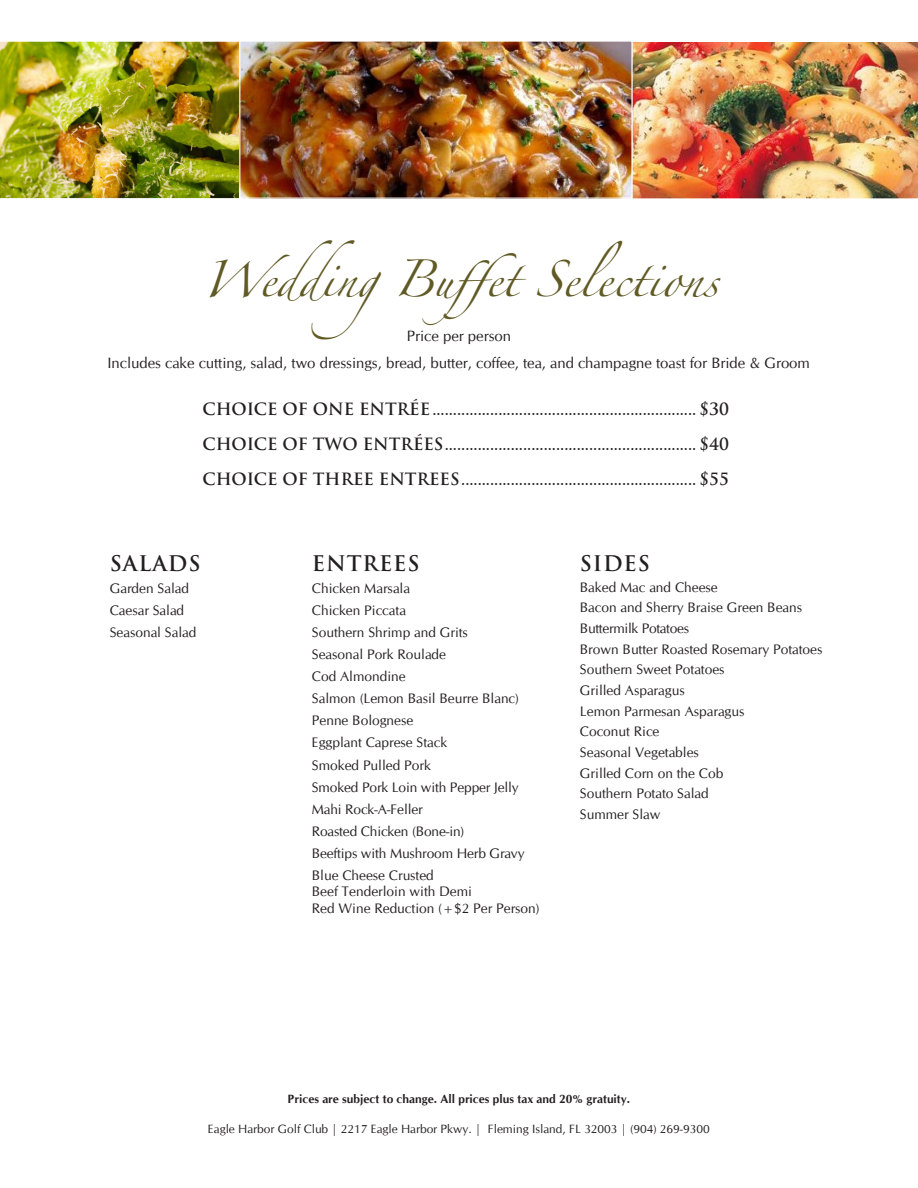
<style>
.page{position:relative;width:918px;height:1188px;background:#fff}
.page>*{position:absolute;margin:0;border:0;box-sizing:border-box;transform-origin:0 0}
.t1{font:33px "Zapfino";color:#605a25}
.t2{font:700 21px "Trajan Pro";letter-spacing:.04em;color:#231f20}
.t3{font:700 16.5px/34.8px "Trajan Pro";color:#231f20;text-align:justify}
.t4{font:15px/27px "CG Omega";color:#231f20;text-align:center}
.t5{font:13.8px/22px "CG Omega";color:#231f20}
.t6{font:12px "CG Omega";color:#231f20}
.t7{font:700 12px "CG Omega";color:#231f20}
</style>
<div class="page">
<img style="left:0;top:41px;width:239px;height:158px">
<img style="left:241px;top:42px;width:390px;height:155px">
<img style="left:633px;top:42px;width:285px;height:157px">
<div style="left:239px;top:40px;width:394px;height:159px;border:1px solid #fff"></div>
<h1 class="t1" style="left:202px;top:265px;width:518px">WeddingBuffet Selections</h1>
<p class="t4" style="left:107px;top:322px;width:704px">Price per person<br>Includes cake cutting, salad, two dressings, bread, butter, coffee, tea, and champagne toast for Bride &amp; Groom</p>
<p class="t3" style="left:202px;top:392px;width:528px">CHOICE OF ONE ENTRÉE................................................................ $30<br>CHOICE OF TWO ENTRÉES............................................................. $40<br>CHOICE OF THREE ENTREES......................................................... $55</p>
<h2 class="t2" style="left:110px;top:550px;width:92px">SALADS</h2>
<p class="t5" style="left:110px;top:577px;width:88px">Garden Salad<br>Caesar Salad<br>Seasonal Salad</p>
<h2 class="t2" style="left:312px;top:550px;width:109px">ENTREES</h2>
<p class="t5" style="left:312px;top:577px;width:214px">Chicken Marsala<br>Chicken Piccata<br>Southern Shrimp and Grits<br>Seasonal Pork Roulade<br>Cod Almondine<br>Salmon (Lemon Basil Beurre Blanc)<br>Penne Bolognese<br>Eggplant Caprese Stack<br>Smoked Pulled Pork<br>Smoked Pork Loin with Pepper Jelly<br>Mahi Rock-A-Feller<br>Roasted Chicken (Bone-in)<br>Beeftips with Mushroom Herb Gravy<br>Blue Cheese Crusted</p>
<p class="t5" style="left:312px;top:883px;width:229px;line-height:16.5px">Beef Tenderloin with Demi<br>Red Wine Reduction (+$2 Per Person)</p>
<h2 class="t2" style="left:580px;top:550px;width:72px">SIDES</h2>
<p class="t5" style="left:580px;top:576px;width:244px;line-height:20.7px">Baked Mac and Cheese<br>Bacon and Sherry Braise Green Beans<br>Buttermilk Potatoes<br>Brown Butter Roasted Rosemary Potatoes<br>Southern Sweet Potatoes<br>Grilled Asparagus<br>Lemon Parmesan Asparagus<br>Coconut Rice<br>Seasonal Vegetables<br>Grilled Corn on the Cob<br>Southern Potato Salad<br>Summer Slaw</p>
<p class="t7" style="left:288px;top:1091px;width:344px">Prices are subject to change. All prices plus tax and 20% gratuity.</p>
<p class="t6" style="left:208px;top:1121px;width:503px">Eagle Harbor Golf Club | 2217 Eagle Harbor Pkwy. | Fleming Island, FL 32003 | (904) 269-9300</p>
</div>
